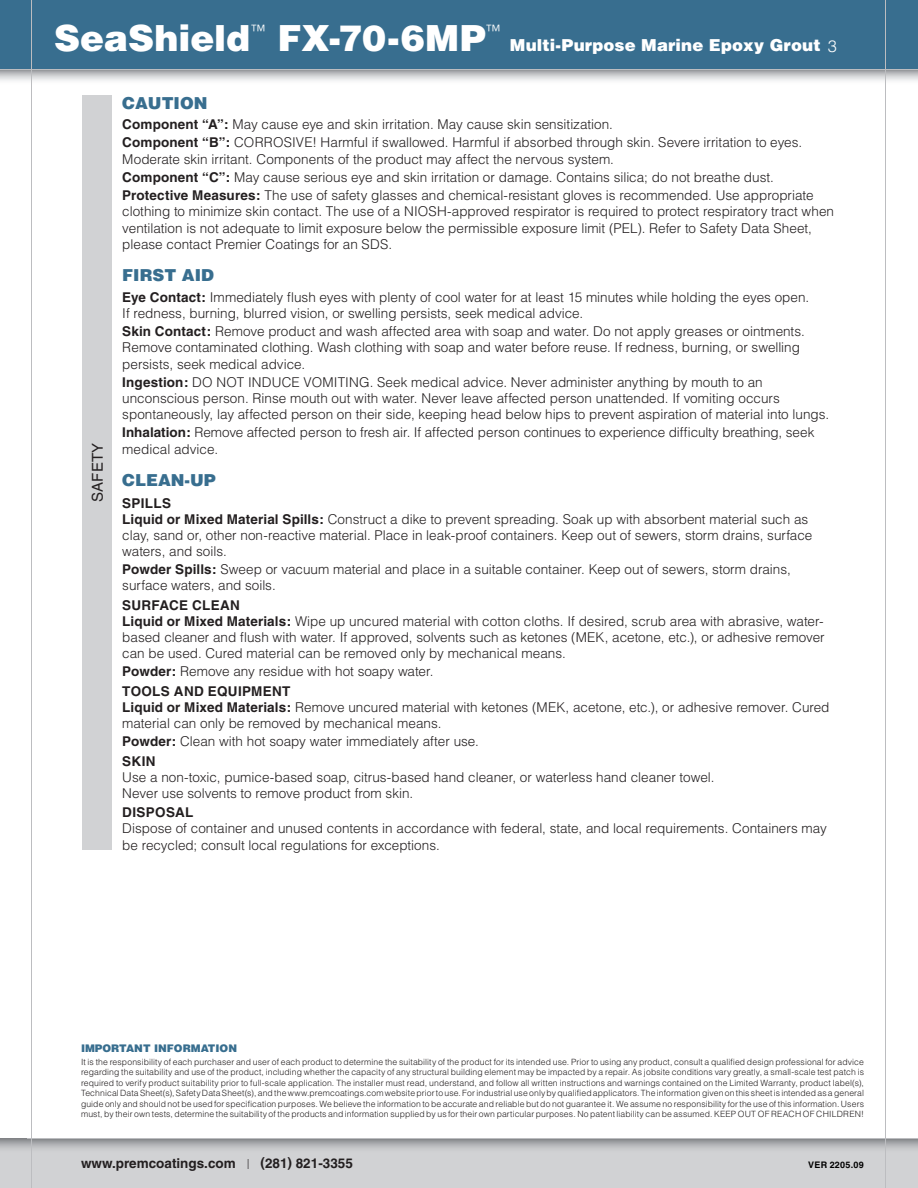
<style>
.page{position:relative;width:918px;height:1188px;background:#fff}
.page>*{position:absolute;margin:0;border:0;box-sizing:border-box;transform-origin:0 0}
.t1{font:900 36px "Helvetica";color:#fff}
.t2{font:900 16.5px "Helvetica";letter-spacing:.01em;color:#fff}
.t3{font:900 16.5px "Helvetica";color:#386e8f}
.t4{font:300 15.75px "Helvetica Neue";color:#fff}
.t5{font:15px "Helvetica";letter-spacing:.01em;color:#231f20}
.t6{font:300 13.5px/16px "Helvetica";color:#231f20}
.t7{font:700 13.5px "Helvetica";color:#231f20}
.t8{font:700 13.5px "Helvetica";letter-spacing:.02em;color:#231f20}
.t9{font:900 10.5px "Helvetica LT Std";color:#386e8f}
.t10{font:700 9px "Helvetica";letter-spacing:.035em;color:#000}
.t11{font:300 8.7px/10.5px "Helvetica LT Std";letter-spacing:.02em;color:#231f20;text-align:justify}
.s1{font-weight:300}
.s2{font-weight:700}
</style>
<div class="page">
<svg style="left:0;top:70px;width:918px;height:11px;background:#cbccce"></svg>
<div style="left:0;top:1138px;width:918px;height:50px;background:#d1d2d4"></div>
<svg style="left:0;top:1138px;width:918px;height:10px;background:#a7a8ab"></svg>
<hr style="left:27px;top:1138px;width:891px;height:1px;background:#bcbdc0">
<div style="left:0;top:0;width:918px;height:70px;background:#386e8f"></div>
<hr style="left:0;top:69px;width:918px;height:1px;background:#bcbdc0">
<hr style="left:31px;top:0;width:1px;height:1188px;background:#bcbdc0">
<hr style="left:885px;top:0;width:1px;height:1188px;background:#bcbdc0">
<div style="left:82px;top:95px;width:30px;height:755px;background:#d1d2d4"></div>
<h1 class="t1" style="left:54px;top:21px;width:198px">SeaShield</h1>
<p class="t4" style="left:250px;top:21px;width:17px">™</p>
<h1 class="t1" style="left:278px;top:21px;width:210px">FX-70-6MP</h1>
<p class="t4" style="left:485px;top:21px;width:17px">™</p>
<p class="t2" style="left:510px;top:37px;width:329px">Multi-Purpose Marine Epoxy Grout <span class="s1">3</span></p>
<p class="t5" style="left:92px;top:502px;width:61px;rotate:-90deg">SAFETY</p>
<p class="t3" style="left:122px;top:95px;width:87px">CAUTION</p>
<p class="t6" style="left:122px;top:116px;width:681px;line-height:18.3px"><span class="s2">Component “A”:</span> May cause eye and skin irritation. May cause skin sensitization.<br><span class="s2">Component “B”:</span> CORROSIVE! Harmful if swallowed. Harmful if absorbed through skin. Severe irritation to eyes.</p>
<p class="t6" style="left:122px;top:150px;width:693px;line-height:18.3px">Moderate skin irritant. Components of the product may affect the nervous system.<br><span class="s2">Component “C”:</span> May cause serious eye and skin irritation or damage. Contains silica; do not breathe dust.<br><span class="s2">Protective Measures:</span> The use of safety glasses and chemical-resistant gloves is recommended. Use appropriate</p>
<p class="t6" style="left:122px;top:204px;width:713px;line-height:16.5px">clothing to minimize skin contact. The use of a NIOSH-approved respirator is required to protect respiratory tract when ventilation is not adequate to limit exposure below the permissible exposure limit (PEL). Refer to Safety Data Sheet, please contact Premier Coatings for an SDS.</p>
<p class="t3" style="left:122px;top:268px;width:93px">FIRST AID</p>
<p class="t6" style="left:122px;top:289px;width:689px"><span class="s2">Eye Contact:</span> Immediately flush eyes with plenty of cool water for at least 15 minutes while holding the eyes open.<br>If redness, burning, blurred vision, or swelling persists, seek medical advice.</p>
<p class="t6" style="left:122px;top:324px;width:684px"><span class="s2">Skin Contact:</span> Remove product and wash affected area with soap and water. Do not apply greases or ointments.<br>Remove contaminated clothing. Wash clothing with soap and water before reuse. If redness, burning, or swelling persists, seek medical advice.</p>
<p class="t6" style="left:122px;top:374px;width:709px"><span class="s2">Ingestion:</span> DO NOT INDUCE VOMITING. Seek medical advice. Never administer anything by mouth to an unconscious person. Rinse mouth out with water. Never leave affected person unattended. If vomiting occurs spontaneously, lay affected person on their side, keeping head below hips to prevent aspiration of material into lungs.</p>
<p class="t6" style="left:122px;top:425px;width:694px;line-height:16.5px"><span class="s2">Inhalation:</span> Remove affected person to fresh air. If affected person continues to experience difficulty breathing, seek medical advice.</p>
<p class="t3" style="left:122px;top:472px;width:95px">CLEAN-UP</p>
<p class="t6" style="left:122px;top:495px;width:692px"><span class="s2">SPILLS<br>Liquid or Mixed Material Spills:</span> Construct a dike to prevent spreading. Soak up with absorbent material such as clay, sand or, other non-reactive material. Place in leak-proof containers. Keep out of sewers, storm drains, surface waters, and soils.</p>
<p class="t6" style="left:122px;top:562px;width:670px"><span class="s2">Powder Spills:</span> Sweep or vacuum material and place in a suitable container. Keep out of sewers, storm drains, surface waters, and soils.</p>
<p class="t6" style="left:122px;top:597px;width:704px"><span class="s2">SURFACE CLEAN<br>Liquid or Mixed Materials:</span> Wipe up uncured material with cotton cloths. If desired, scrub area with abrasive, water&shy;based cleaner and flush with water. If approved, solvents such as ketones (MEK, acetone, etc.), or adhesive remover can be used. Cured material can be removed only by mechanical means.</p>
<p class="t6" style="left:122px;top:662px;width:313px;line-height:19.4px"><span class="s2">Powder:</span> Remove any residue with hot soapy water.<br><span class="s2">TOOLS AND EQUIPMENT</span></p>
<p class="t6" style="left:122px;top:700px;width:709px"><span class="s2">Liquid or Mixed Materials:</span> Remove uncured material with ketones (MEK, acetone, etc.), or adhesive remover. Cured material can only be removed by mechanical means.</p>
<p class="t6" style="left:122px;top:732px;width:358px;line-height:19.4px"><span class="s2">Powder:</span> Clean with hot soapy water immediately after use.<br><span class="s2">SKIN</span></p>
<p class="t6" style="left:122px;top:769px;width:594px">Use a non-toxic, pumice-based soap, citrus-based hand cleaner, or waterless hand cleaner towel.<br>Never use solvents to remove product from skin.</p>
<p class="t8" style="left:122px;top:808px;width:73px">DISPOSAL</p>
<p class="t6" style="left:122px;top:821px;width:706px">Dispose of container and unused contents in accordance with federal, state, and local requirements. Containers may be recycled; consult local regulations for exceptions.</p>
<p class="t9" style="left:81px;top:1045px;width:158px">IMPORTANT INFORMATION</p>
<p class="t11" style="left:81px;top:1057px;width:785px">It is the responsibility of each purchaser and user of each product to determine the suitability of the product for its intended use. Prior to using any product, consult a qualified design professional for advice regarding the suitability and use of the product, including whether the capacity of any structural building element may be impacted by a repair. As jobsite conditions vary greatly, a small-scale test patch is required to verify product suitability prior to full-scale application. The installer must read, understand, and follow all written instructions and warnings contained on the Limited Warranty, product label(s), Technical Data Sheet(s), Safety Data Sheet(s), and the www.premcoatings.com website prior to use. For industrial use only by qualified applicators. The information given on this sheet is intended as a general guide only and should not be used for specification purposes. We believe the information to be accurate and reliable but do not guarantee it. We assume no responsibility for the use of this information. Users must, by their own tests, determine the suitability of the products and information supplied by us for their own particular purposes. No patent liability can be assumed. KEEP OUT OF REACH OF CHILDREN!</p>
<p class="t7" style="left:81px;top:1158px;width:273px">www.premcoatings.com <span class="s1">|</span> (281) 821-3355</p>
<p class="t10" style="left:808px;top:1161px;width:57px">VER 2205.09</p>
</div>
